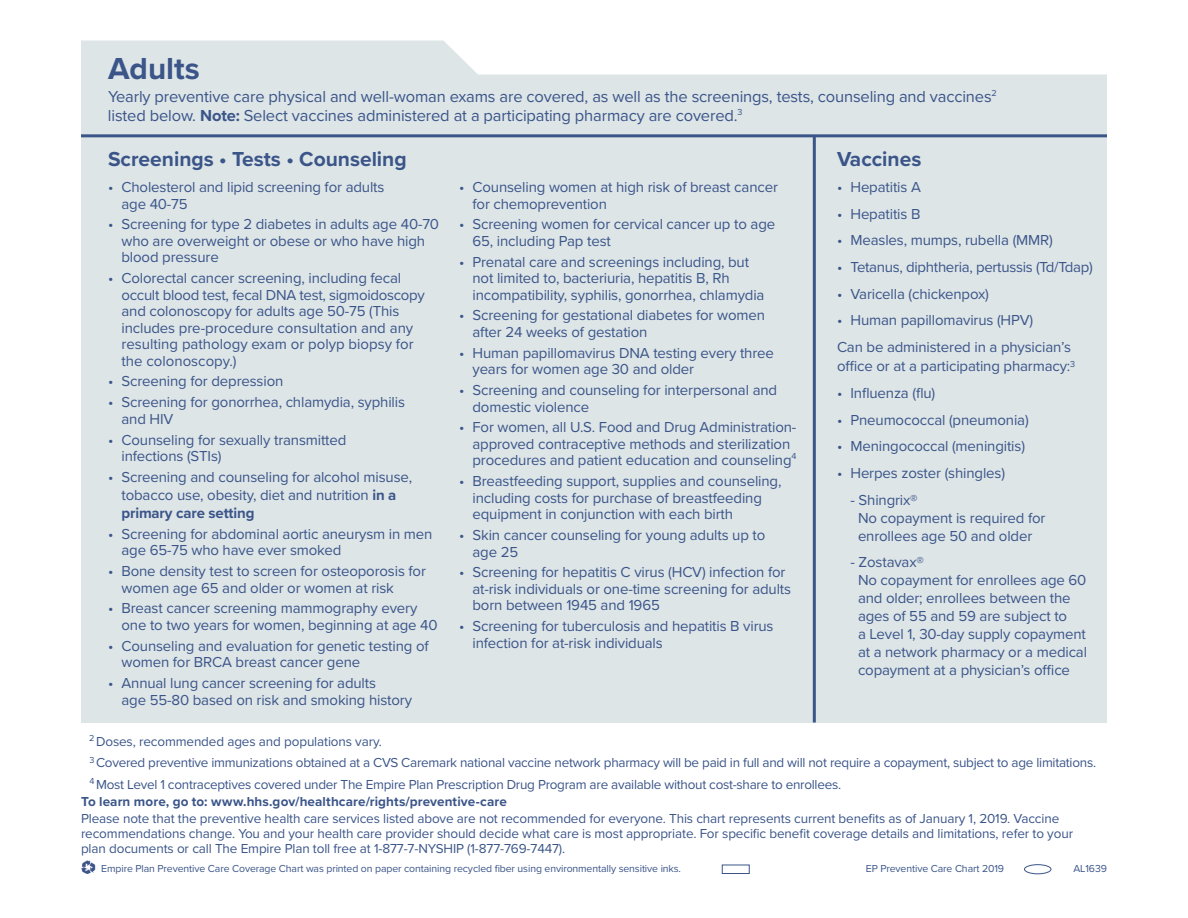
<style>
.page{position:relative;width:1188px;height:918px;background:#fff}
.page>*{position:absolute;margin:0;border:0;box-sizing:border-box;transform-origin:0 0}
.t1{font:700 31.5px "Proxima Nova";color:#3b5589}
.t2{font:700 21px "Proxima Nova";color:#3b5589}
.t3{font:16.5px/19.5px "Proxima Nova";letter-spacing:-.01em;color:#3b5589}
.t4{font:15px/16.5px "Proxima Nova";letter-spacing:-.01em;color:#3b5589}
.t5{font:13.5px/21.6px "Proxima Nova";letter-spacing:-.01em;color:#3b5589}
.t6{font:700 13.5px "Proxima Nova";letter-spacing:.005em;color:#3b5589}
.t7{font:10.5px "Proxima Nova";letter-spacing:-.01em;color:#3b5589}
.s1{font-weight:700}
</style>
<div class="page">
<svg style="left:81px;top:40px;width:1026px;height:94px;fill:#dde5e7"></svg>
<div style="left:81px;top:161px;width:736px;height:561px;background:#dde5e7"></div>
<div style="left:81px;top:135px;width:735px;height:34px;background:#dde5e7"></div>
<div style="left:810px;top:161px;width:297px;height:562px;background:#dde5e7"></div>
<div style="left:810px;top:135px;width:297px;height:34px;background:#dde5e7"></div>
<hr style="left:81px;top:134px;width:1026px;height:3px;background:#3b5589">
<hr style="left:813px;top:136px;width:3px;height:587px;background:#3b5589">
<div style="left:722px;top:865px;width:28px;height:9px;border:1px solid #3b5589"></div>
<img style="left:81px;top:860px;width:15px;height:14px">
<div style="left:1024px;top:864px;width:27px;height:10px;border:1px solid #3b5589;border-radius:50%"></div>
<h1 class="t1" style="left:108px;top:45px;width:93px">Adults</h1>
<p class="t3" style="left:108px;top:86px;width:890px">Yearly preventive care physical and well-woman exams are covered, as well as the screenings, tests, counseling and vaccines<sup>2 </sup>listed below. <span class="s1">Note:</span> Select vaccines administered at a participating pharmacy are covered.<sup>3</sup></p>
<h2 class="t2" style="left:108px;top:143px;width:300px">Screenings • Tests • Counseling</h2>
<p class="t4" style="left:122px;top:178px;width:264px;text-indent:-14px">• Cholesterol and lipid screening for adults age 40-75</p>
<p class="t4" style="left:122px;top:215px;width:319px;text-indent:-14px">• Screening for type 2 diabetes in adults age 40-70 who are overweight or obese or who have high blood pressure</p>
<p class="t4" style="left:122px;top:269px;width:305px;text-indent:-14px">• Colorectal cancer screening, including fecal occult blood test, fecal DNA test, sigmoidoscopy and colonoscopy for adults age 50-75 (This includes pre-procedure consultation and any resulting pathology exam or polyp biopsy for the colonoscopy.)</p>
<p class="t4" style="left:108px;top:373px;width:177px">• Screening for depression</p>
<p class="t4" style="left:122px;top:393px;width:285px;text-indent:-14px">• Screening for gonorrhea, chlamydia, syphilis and HIV</p>
<p class="t4" style="left:122px;top:431px;width:226px;text-indent:-14px">• Counseling for sexually transmitted infections (STIs)</p>
<p class="t4" style="left:122px;top:467px;width:292px;line-height:18px;text-indent:-14px">• Screening and counseling for alcohol misuse, tobacco use, obesity, diet and nutrition <span class="s1">in a primary care setting</span></p>
<p class="t4" style="left:122px;top:525px;width:312px;text-indent:-14px">• Screening for abdominal aortic aneurysm in men age 65-75 who have ever smoked</p>
<p class="t4" style="left:122px;top:562px;width:306px;text-indent:-14px">• Bone density test to screen for osteoporosis for women age 65 and older or women at risk</p>
<p class="t4" style="left:122px;top:600px;width:318px;text-indent:-14px">• Breast cancer screening mammography every one to two years for women, beginning at age 40</p>
<p class="t4" style="left:122px;top:637px;width:309px;text-indent:-14px">• Counseling and evaluation for genetic testing of women for BRCA breast cancer gene</p>
<p class="t4" style="left:122px;top:674px;width:292px;text-indent:-14px">• Annual lung cancer screening for adults<br>age 55-80 based on risk and smoking history</p>
<p class="t4" style="left:472px;top:178px;width:307px;text-indent:-14px">• Counseling women at high risk of breast cancer for chemoprevention</p>
<p class="t4" style="left:472px;top:215px;width:304px;text-indent:-14px">• Screening women for cervical cancer up to age<br>65, including Pap test</p>
<p class="t4" style="left:472px;top:253px;width:294px;text-indent:-14px">• Prenatal care and screenings including, but not limited to, bacteriuria, hepatitis B, Rh incompatibility, syphilis, gonorrhea, chlamydia</p>
<p class="t4" style="left:472px;top:307px;width:294px;text-indent:-14px">• Screening for gestational diabetes for women after 24 weeks of gestation</p>
<p class="t4" style="left:472px;top:344px;width:303px;text-indent:-14px">• Human papillomavirus DNA testing every three years for women age 30 and older</p>
<p class="t4" style="left:472px;top:381px;width:306px;text-indent:-14px">• Screening and counseling for interpersonal and domestic violence</p>
<p class="t4" style="left:472px;top:419px;width:325px;text-indent:-14px">• For women, all U.S. Food and Drug Administration&shy;approved contraceptive methods and sterilization procedures and patient education and counseling<sup>4</sup></p>
<p class="t4" style="left:472px;top:472px;width:311px;text-indent:-14px">• Breastfeeding support, supplies and counseling, including costs for purchase of breastfeeding equipment in conjunction with each birth</p>
<p class="t4" style="left:472px;top:526px;width:294px;text-indent:-14px">• Skin cancer counseling for young adults up to age 25</p>
<p class="t4" style="left:472px;top:564px;width:320px;text-indent:-14px">• Screening for hepatitis C virus (HCV) infection for at-risk individuals or one-time screening for adults born between 1945 and 1965</p>
<p class="t4" style="left:472px;top:617px;width:303px;text-indent:-14px">• Screening for tuberculosis and hepatitis B virus infection for at-risk individuals</p>
<h2 class="t2" style="left:837px;top:143px;width:86px">Vaccines</h2>
<p class="t4" style="left:837px;top:178px;width:85px">• Hepatitis A</p>
<p class="t4" style="left:837px;top:205px;width:85px">• Hepatitis B</p>
<p class="t4" style="left:837px;top:231px;width:217px">• Measles, mumps, rubella (MMR)</p>
<p class="t4" style="left:837px;top:258px;width:257px">• Tetanus, diphtheria, pertussis (Td/Tdap)</p>
<p class="t4" style="left:837px;top:285px;width:153px">• Varicella (chickenpox)</p>
<p class="t4" style="left:837px;top:306px;width:235px;line-height:26.7px">• Human papillomavirus (HPV)<br>Can be administered in a physician’s</p>
<p class="t4" style="left:837px;top:357px;width:240px">office or at a participating pharmacy:<sup>3</sup></p>
<p class="t4" style="left:837px;top:384px;width:100px">• Influenza (flu)</p>
<p class="t4" style="left:837px;top:411px;width:193px">• Pneumococcal (pneumonia)</p>
<p class="t4" style="left:837px;top:437px;width:190px">• Meningococcal (meningitis)</p>
<p class="t4" style="left:837px;top:464px;width:170px">• Herpes zoster (shingles)</p>
<p class="t4" style="left:858px;top:490px;width:189px;line-height:18px;text-indent:-8px">- Shingrix®<br>No copayment is required for enrollees age 50 and older</p>
<p class="t4" style="left:858px;top:553px;width:231px;line-height:18px;text-indent:-8px">- Zostavax®<br>No copayment for enrollees age 60 and older; enrollees between the ages of 55 and 59 are subject to<br>a Level 1, 30-day supply copayment at a network pharmacy or a medical copayment at a physician’s office</p>
<p class="t5" style="left:89px;top:730px;width:1008px"><sup>2</sup> Doses, recommended ages and populations vary.<br><sup>3</sup> Covered preventive immunizations obtained at a CVS Caremark national vaccine network pharmacy will be paid in full and will not require a copayment, subject to age limitations.<br><sup>4</sup> Most Level 1 contraceptives covered under The Empire Plan Prescription Drug Program are available without cost-share to enrollees.</p>
<p class="t6" style="left:81px;top:792px;width:428px">To learn more, go to: www.hhs.gov/healthcare/rights/preventive-care</p>
<p class="t5" style="left:81px;top:811px;width:994px;line-height:15px">Please note that the preventive health care services listed above are not recommended for everyone. This chart represents current benefits as of January 1, 2019. Vaccine recommendations change. You and your health care provider should decide what care is most appropriate. For specific benefit coverage details and limitations, refer to your plan documents or call The Empire Plan toll free at 1-877-7-NYSHIP (1-877-769-7447).</p>
<p class="t7" style="left:101px;top:861px;width:581px">Empire Plan Preventive Care Coverage Chart was printed on paper containing recycled fiber using environmentally sensitive inks.</p>
<p class="t7" style="left:866px;top:861px;width:140px">EP Preventive Care Chart 2019</p>
<p class="t7" style="left:1073px;top:861px;width:35px">AL1639</p>
</div>
